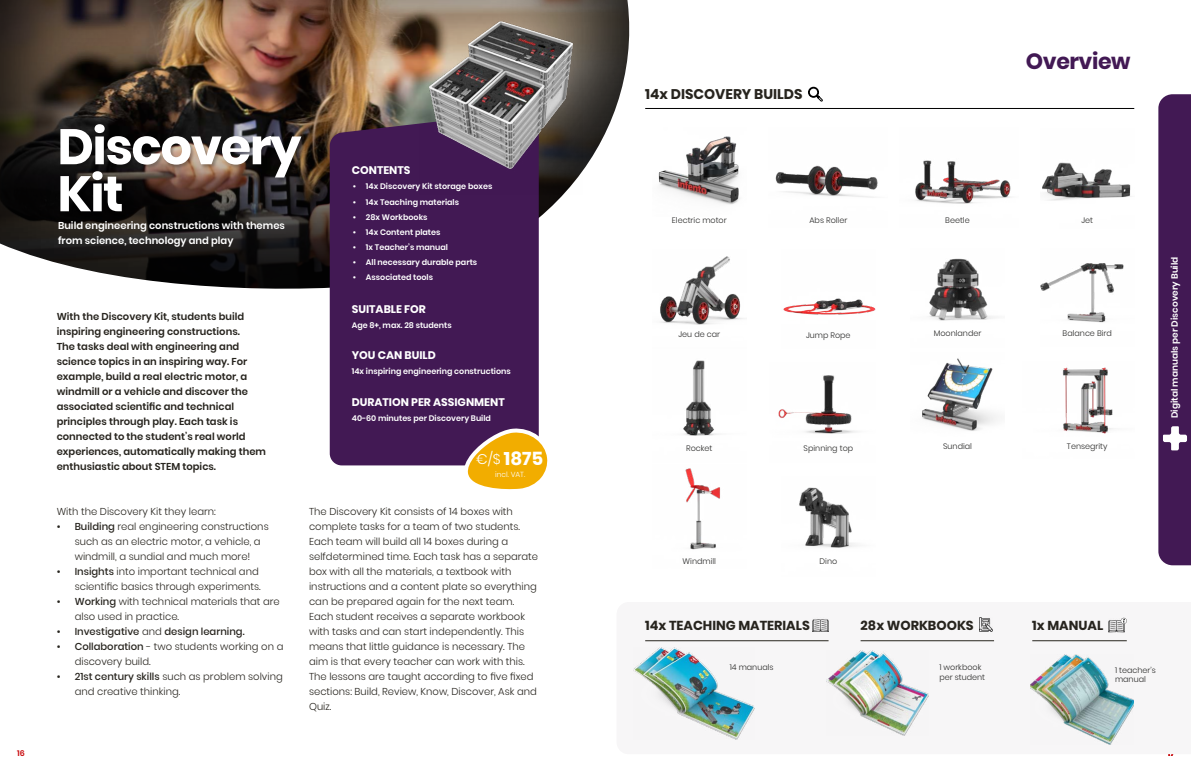
<style>
.page{position:relative;width:1191px;height:780px;background:#fff}
.page>*{position:absolute;margin:0;border:0;box-sizing:border-box;transform-origin:0 0}
.t1{font:700 22px "Poppins";letter-spacing:-.02em;color:#421954}
.t2{font:700 18.3px "Poppins";color:#fff}
.t3{font:700 14px "Poppins";color:#27241e}
.t4{font:300 14px "Poppins";color:#fff}
.t5{font:700 13px "Poppins";color:#27241e}
.t6{font:700 11px "Poppins";color:#fff}
.t7{font:300 10px/15px "Poppins";color:#27241e}
.t8{font:600 10px/15px "Poppins";color:#27241e}
.t9{font:600 10px/15px "Poppins";color:#fff}
.t10{font:500 10px "Poppins";color:#27241e}
.t11{font:600 9px "Poppins";color:#fff}
.t12{font:600 8px "Poppins";color:#fff}
.t13{font:300 8px/9.6px "Poppins";color:#282827}
.t14{font:600 8px "Poppins";color:#c90c0f}
.t15{font:300 7.4px "Poppins";color:#fff}
.s1{font-weight:500}
.s2{font-weight:300}
</style>
<div class="page">
<div style="left:0;top:0;width:635px;height:298px;background:#000;opacity:.9"></div>
<div style="left:330px;top:110px;width:209px;height:355px;background:#421954"></div>
<div style="left:59px;top:170px;width:67px;height:46px;background:#000"></div>
<div style="left:59px;top:123px;width:247px;height:59px;background:#000;opacity:.3"></div>
<svg style="left:60px;top:124px;width:241px;height:87px"></svg>
<svg style="left:462px;top:426px;width:86px;height:64px"></svg>
<img style="left:419px;top:0;width:164px;height:194px">
<img style="left:660px;top:256px;width:84px;height:180px">
<img style="left:775px;top:165px;width:103px;height:33px">
<img style="left:1042px;top:162px;width:89px;height:39px">
<img style="left:922px;top:358px;width:75px;height:73px">
<img style="left:1040px;top:263px;width:84px;height:60px">
<img style="left:1062px;top:367px;width:51px;height:67px">
<img style="left:778px;top:375px;width:79px;height:59px">
<img style="left:685px;top:468px;width:36px;height:82px">
<img style="left:799px;top:487px;width:58px;height:61px">
<img style="left:929px;top:258px;width:66px;height:63px">
<img style="left:915px;top:160px;width:96px;height:44px">
<img style="left:658px;top:136px;width:82px;height:69px">
<img style="left:783px;top:298px;width:92px;height:17px">
<hr style="left:645px;top:108px;width:489px;height:1px;background:#000">
<svg style="left:1158px;top:94px;width:33px;height:471px;background:#4d265e"></svg>
<svg style="left:808px;top:87px;width:15px;height:15px"></svg>
<div style="left:645px;top:618px;width:489px;height:127px;background:#f7f6f7"></div>
<hr style="left:860px;top:640px;width:134px;height:1px;background:#27241e">
<img style="left:979px;top:617px;width:14px;height:14px">
<img style="left:1030px;top:654px;width:103px;height:90px">
<hr style="left:1032px;top:640px;width:94px;height:1px;background:#27241e">
<hr style="left:645px;top:640px;width:183px;height:1px;background:#27241e">
<img style="left:812px;top:617px;width:16px;height:14px">
<img style="left:1109px;top:618px;width:15px;height:14px">
<svg style="left:1120px;top:617px;width:6px;height:6px"></svg>
<img style="left:826px;top:650px;width:102px;height:85px">
<img style="left:633px;top:647px;width:121px;height:92px">
<p class="t14" style="left:17px;top:749px;width:9px">16</p>
<p class="t9" style="left:58px;top:218px;width:228px">Build engineering constructions with themes from science, technology and play</p>
<p class="t8" style="left:57px;top:308px;width:211px">With the Discovery Kit, students build inspiring engineering constructions.<br>The tasks deal with engineering and science topics in an inspiring way. For example, build a real electric motor, a windmill or a vehicle and discover the associated scientific and technical principles through play. Each task is connected to the student’s real world experiences, automatically making them enthusiastic about STEM topics.</p>
<p class="t7" style="left:57px;top:504px;width:161px">With the Discovery Kit they learn:</p>
<p class="t7" style="left:75px;top:519px;width:195px;text-indent:-18px"><span class="s1">• Building</span> real engineering constructions such as an electric motor, a vehicle, a windmill, a sundial and much more!</p>
<p class="t7" style="left:57px;top:564px;width:206px;text-align:right"><span class="s1">• Insights</span> into important technical and scientific basics through experiments.</p>
<p class="t7" style="left:75px;top:594px;width:206px;text-indent:-18px"><span class="s1">• Working</span> with technical materials that are also used in practice.</p>
<p class="t10" style="left:57px;top:626px;width:189px">• Investigative <span class="s2">and</span> design learning.</p>
<p class="t7" style="left:75px;top:639px;width:210px;text-indent:-18px"><span class="s1">• Collaboration</span> - two students working on a discovery build.</p>
<p class="t7" style="left:75px;top:669px;width:209px;text-indent:-18px"><span class="s1">• 21st century skills</span> such as problem solving and creative thinking.</p>
<p class="t6" style="left:352px;top:164px;width:60px">CONTENTS</p>
<p class="t12" style="left:353px;top:182px;width:141px">• 14x Discovery Kit storage boxes</p>
<p class="t12" style="left:353px;top:197px;width:108px">• 14x Teaching materials</p>
<p class="t12" style="left:353px;top:212px;width:76px">• 28x Workbooks</p>
<p class="t12" style="left:353px;top:227px;width:89px">• 14x Content plates</p>
<p class="t12" style="left:353px;top:242px;width:97px">• 1x Teacher’s manual</p>
<p class="t12" style="left:353px;top:257px;width:126px">• All necessary durable parts</p>
<p class="t12" style="left:353px;top:272px;width:82px">• Associated tools</p>
<p class="t6" style="left:352px;top:302px;width:76px">SUITABLE FOR</p>
<p class="t12" style="left:352px;top:320px;width:101px">Age 8+, max. 28 students</p>
<p class="t6" style="left:352px;top:348px;width:86px">YOU CAN BUILD</p>
<p class="t12" style="left:352px;top:366px;width:160px">14x inspiring engineering constructions</p>
<p class="t6" style="left:352px;top:396px;width:154px">DURATION PER ASSIGNMENT</p>
<p class="t12" style="left:352px;top:414px;width:141px">40-60 minutes per Discovery Build</p>
<h3 class="t4" style="left:476px;top:450px;width:26px">€/$</h3>
<h2 class="t2" style="left:504px;top:448px;width:41px">1875</h2>
<p class="t15" style="left:495px;top:470px;width:32px">incl. VAT.</p>
<p class="t7" style="left:309px;top:504px;width:231px">The Discovery Kit consists of 14 boxes with complete tasks for a team of two students.<br>Each team will build all 14 boxes during a selfdetermined time. Each task has a separate box with all the materials, a textbook with instructions and a content plate so everything can be prepared again for the next team.<br>Each student receives a separate workbook with tasks and can start independently. This means that little guidance is necessary. The aim is that every teacher can work with this.<br>The lessons are taught according to five fixed sections: Build, Review, Know, Discover, Ask and Quiz.</p>
<h3 class="t3" style="left:645px;top:86px;width:159px">14x DISCOVERY BUILDS</h3>
<h1 class="t1" style="left:1026px;top:49px;width:106px">Overview</h1>
<p class="t13" style="left:672px;top:215px;width:56px">Electric motor</p>
<p class="t13" style="left:809px;top:215px;width:39px">Abs Roller</p>
<p class="t13" style="left:1081px;top:215px;width:13px">Jet</p>
<p class="t13" style="left:945px;top:215px;width:26px">Beetle</p>
<p class="t13" style="left:678px;top:329px;width:43px">Jeu de car</p>
<p class="t13" style="left:806px;top:330px;width:46px">Jump Rope</p>
<p class="t13" style="left:933px;top:328px;width:49px">Moonlander</p>
<p class="t13" style="left:1062px;top:328px;width:51px">Balance Bird</p>
<p class="t11" style="left:1169px;top:418px;width:163px;rotate:-90deg">Digital manuals per Discovery Build</p>
<p class="t13" style="left:686px;top:443px;width:28px">Rocket</p>
<p class="t13" style="left:803px;top:443px;width:51px">Spinning top</p>
<p class="t13" style="left:943px;top:441px;width:30px">Sundial</p>
<p class="t13" style="left:1067px;top:441px;width:42px">Tensegrity</p>
<p class="t13" style="left:682px;top:556px;width:35px">Windmill</p>
<p class="t13" style="left:819px;top:556px;width:19px">Dino</p>
<h3 class="t5" style="left:645px;top:617px;width:166px">14x TEACHING MATERIALS</h3>
<p class="t13" style="left:729px;top:663px;width:45px">14 manuals</p>
<h3 class="t5" style="left:860px;top:617px;width:115px">28x WORKBOOKS</h3>
<p class="t13" style="left:939px;top:662px;width:47px">1 workbook per student</p>
<h3 class="t5" style="left:1032px;top:617px;width:72px">1x MANUAL</h3>
<p class="t13" style="left:1115px;top:665px;width:42px">1 teacher’s manual</p>
<p class="t14" style="left:1168px;top:749px;width:8px">17</p>
</div>
